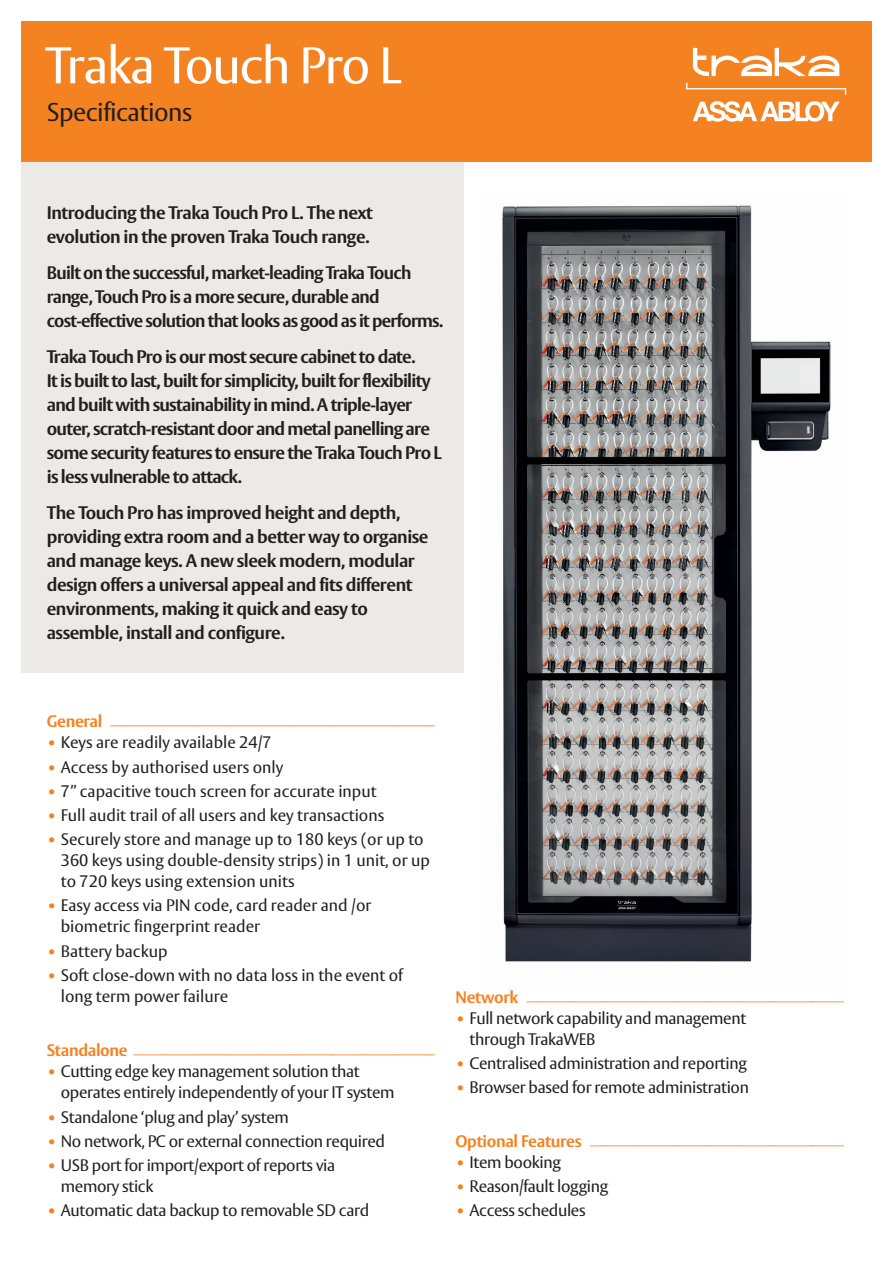
<style>
.page{position:relative;width:893px;height:1263px;background:#fff}
.page>*{position:absolute;margin:0;border:0;box-sizing:border-box;transform-origin:0 0}
.t1{font:51px "ASSA Vesta";letter-spacing:-.03em;color:#fff}
.t2{font:25.5px "ASSA Vesta";letter-spacing:-.02em;color:#231f20}
.t3{font:700 18px/24px "ASSA Vesta";letter-spacing:-.04em;color:#231f20}
.t4{font:16.5px/21px "ASSA Vesta";letter-spacing:-.02em;color:#231f20}
.t5{font:16.5px/21px "ASSA Vesta";color:#231f20}
.t6{font:700 16.5px "ASSA Vesta";letter-spacing:-.02em;color:#f58220}
.s1{font-weight:700;color:#f58220}
</style>
<div class="page">
<div style="left:21px;top:134px;width:442px;height:539px;background:#eceae7"></div>
<div style="left:21px;top:21px;width:851px;height:141px;background:#f58220"></div>
<svg style="left:693px;top:101px;width:147px;height:21px"></svg>
<svg style="left:686px;top:83px;width:160px;height:12px"></svg>
<svg style="left:693px;top:48px;width:146px;height:28px"></svg>
<img style="left:502px;top:205px;width:329px;height:757px">
<h1 class="t1" style="left:45px;top:35px;width:358px">Traka Touch Pro L</h1>
<h2 class="t2" style="left:47px;top:97px;width:147px">Specifications</h2>
<p class="t3" style="left:47px;top:201px;width:328px">Introducing the Traka Touch Pro L. The next evolution in the proven Traka Touch range.</p>
<p class="t3" style="left:47px;top:261px;width:398px">Built on the successful, market-leading Traka Touch range, Touch Pro is a more secure, durable and cost-effective solution that looks as good as it performs.</p>
<p class="t3" style="left:47px;top:345px;width:397px">Traka Touch Pro is our most secure cabinet to date.<br>It is built to last, built for simplicity, built for flexibility and built with sustainability in mind. A triple-layer outer, scratch-resistant door and metal panelling are some security features to ensure the Traka Touch Pro L is less vulnerable to attack.</p>
<p class="t3" style="left:47px;top:501px;width:383px">The Touch Pro has improved height and depth, providing extra room and a better way to organise and manage keys. A new sleek modern, modular design offers a universal appeal and fits different environments, making it quick and easy to assemble, install and configure.</p>
<p class="t6" style="left:47px;top:708px;width:390px">General _________________________________________</p>
<p class="t5" style="left:47px;top:733px;width:227px"><span class="s1">•</span> Keys are readily available 24/7</p>
<p class="t5" style="left:47px;top:757px;width:238px"><span class="s1">•</span> Access by authorised users only</p>
<p class="t5" style="left:47px;top:781px;width:331px"><span class="s1">•</span> 7” capacitive touch screen for accurate input</p>
<p class="t5" style="left:47px;top:805px;width:339px"><span class="s1">•</span> Full audit trail of all users and key transactions</p>
<p class="t5" style="left:61px;top:829px;width:371px;text-indent:-14px"><span class="s1">•</span> Securely store and manage up to 180 keys (or up to<br>360 keys using double-density strips) in 1 unit, or up to 720 keys using extension units</p>
<p class="t5" style="left:61px;top:896px;width:312px;text-indent:-14px"><span class="s1">•</span> Easy access via PIN code, card reader and /or biometric fingerprint reader</p>
<p class="t5" style="left:47px;top:941px;width:122px"><span class="s1">•</span> Battery backup</p>
<p class="t5" style="left:61px;top:965px;width:344px;text-indent:-14px"><span class="s1">•</span> Soft close-down with no data loss in the event of long term power failure</p>
<p class="t6" style="left:47px;top:1037px;width:390px">Standalone ______________________________________</p>
<p class="t4" style="left:61px;top:1062px;width:335px;text-indent:-14px"><span class="s1">•</span> Cutting edge key management solution that operates entirely independently of your IT system</p>
<p class="t4" style="left:47px;top:1107px;width:244px"><span class="s1">•</span> Standalone ‘plug and play’ system</p>
<p class="t4" style="left:47px;top:1131px;width:340px"><span class="s1">•</span> No network, PC or external connection required</p>
<p class="t4" style="left:61px;top:1155px;width:276px;text-indent:-14px"><span class="s1">•</span> USB port for import/export of reports via memory stick</p>
<p class="t4" style="left:47px;top:1201px;width:324px"><span class="s1">•</span> Automatic data backup to removable SD card</p>
<p class="t6" style="left:455px;top:983px;width:390px">Network ________________________________________</p>
<p class="t4" style="left:469px;top:1008px;width:278px;text-indent:-14px"><span class="s1">•</span> Full network capability and management through TrakaWEB</p>
<p class="t4" style="left:455px;top:1053px;width:293px"><span class="s1">•</span> Centralised administration and reporting</p>
<p class="t4" style="left:455px;top:1077px;width:295px"><span class="s1">•</span> Browser based for remote administration</p>
<p class="t6" style="left:455px;top:1128px;width:390px">Optional Features ________________________________</p>
<p class="t4" style="left:455px;top:1152px;width:107px"><span class="s1">•</span> Item booking</p>
<p class="t4" style="left:455px;top:1176px;width:154px"><span class="s1">•</span> Reason/fault logging</p>
<p class="t4" style="left:455px;top:1201px;width:132px"><span class="s1">•</span> Access schedules</p>
</div>
